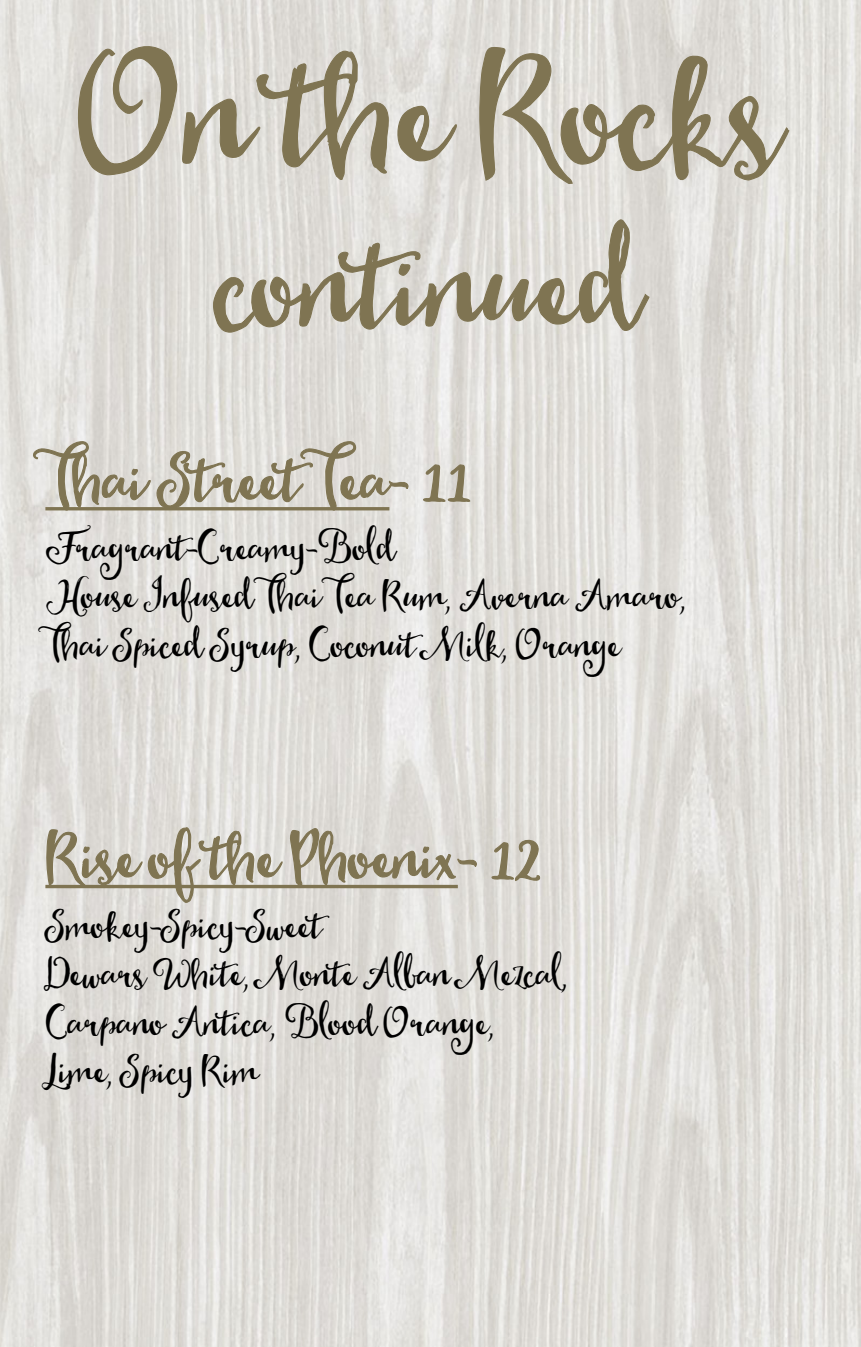
<style>
.page{position:relative;width:861px;height:1347px;background:#fff}
.page>*{position:absolute;margin:0;border:0;box-sizing:border-box;transform-origin:0 0}
.page-chalk{font:162px "Heart And Soul";color:#7f7452}
.page-chalk-2{font:135px "Heart And Soul";color:#7f7452}
.drink-chalk{font:67.5px "Heart And Soul";color:#7f7452}
.Drink_description{font:40.5px "Heart And Soul";color:#000}
</style>
<div class="page">
<img style="left:0;top:0;width:860px;height:1346px">
<svg style="left:45px;top:884px;width:245px;height:4px"></svg>
<svg style="left:33px;top:440px;width:376px;height:70px;background:#d2cec5"></svg>
<svg style="left:422px;top:464px;width:49px;height:39px;background:#d2cec5"></svg>
<svg style="left:46px;top:826px;width:237px;height:77px;background:#d1cdc4"></svg>
<svg style="left:290px;top:802px;width:250px;height:250px;background:#dbd8d3"></svg>
<svg style="left:78px;top:45px;width:311px;height:135px;background:#d8d5cf"></svg>
<svg style="left:396px;top:106px;width:61px;height:56px;background:#dad7d1"></svg>
<svg style="left:478px;top:46px;width:312px;height:148px;background:#d9d6d0"></svg>
<svg style="left:213px;top:219px;width:437px;height:138px;background:#dcd9d3"></svg>
<p class="page-chalk" style="left:78px;top:17px;width:706px">On the Rocks</p>
<p class="page-chalk-2" style="left:217px;top:204px;width:427px">continued</p>
<p class="drink-chalk" style="left:45px;top:439px;width:425px">Thai Street Tea- 11</p>
<p class="Drink_description" style="left:45px;top:523px;width:352px">Fragrant-Creamy-Bold</p>
<p class="Drink_description" style="left:45px;top:571px;width:642px">House Infused Thai Tea Rum, Averna Amaro,</p>
<p class="Drink_description" style="left:45px;top:620px;width:577px">Thai Spiced Syrup, Coconut Milk, Orange</p>
<p class="drink-chalk" style="left:45px;top:817px;width:498px">Rise of the Phoenix- 12</p>
<p class="Drink_description" style="left:45px;top:900px;width:279px">Smokey-Spicy-Sweet</p>
<p class="Drink_description" style="left:45px;top:949px;width:524px">Dewars White, Monte Alban Mezcal,</p>
<p class="Drink_description" style="left:45px;top:998px;width:451px">Carpano Antica, Blood Orange,</p>
<p class="Drink_description" style="left:45px;top:1046px;width:215px">Lime, Spicy Rim</p>
</div>
